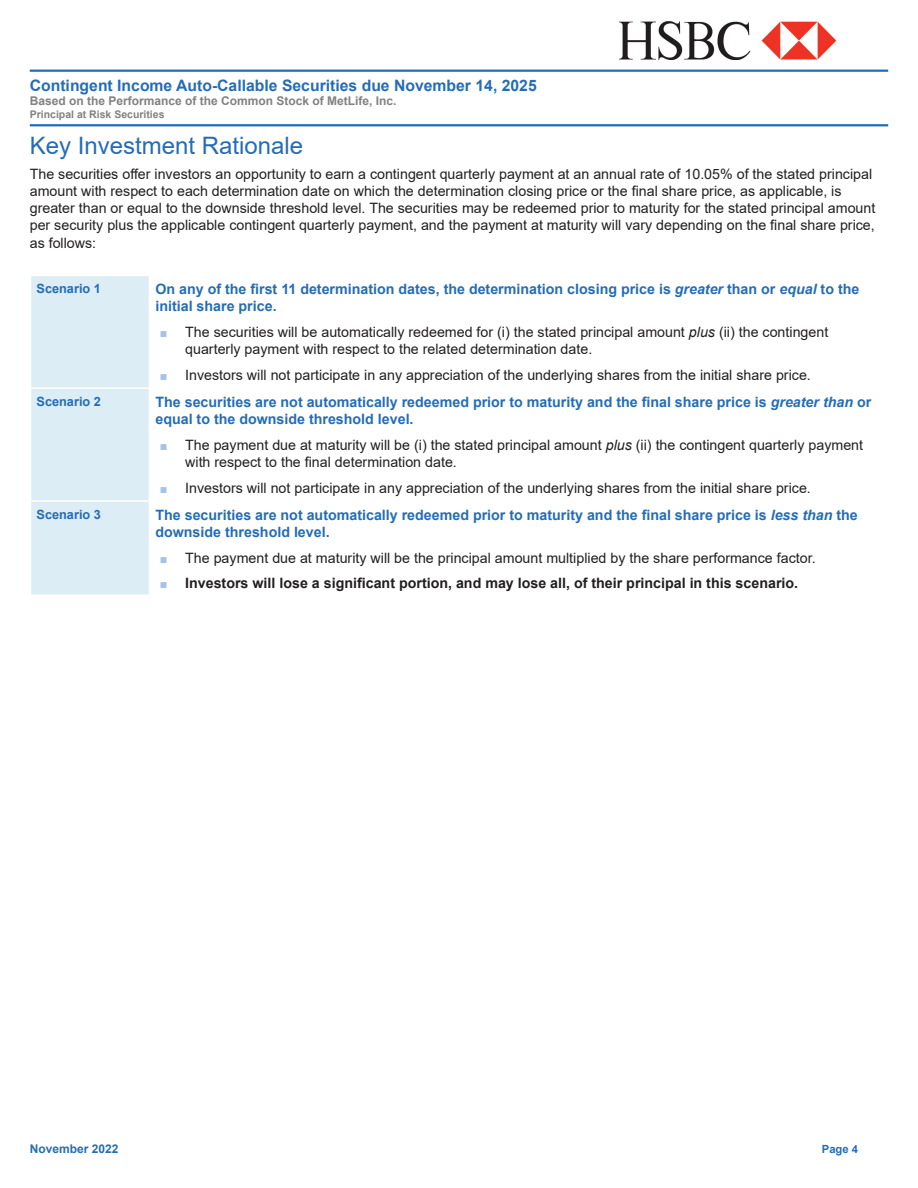
<style>
.page{position:relative;width:918px;height:1188px;background:#fff}
.page>*{position:absolute;margin:0;border:0;box-sizing:border-box;transform-origin:0 0}
.t1{font:24px "Arial";color:#246db6}
.t2{font:700 15.75px "Arial";color:#246db6}
.t3{font:14.25px/17.1px "Arial";color:#231f20}
.t4{font:700 14.25px/17.1px "Arial";color:#246db6}
.t5{font:700 14.25px "Arial";color:#231f20}
.t6{font:700 12.75px "Arial";color:#246db6}
.t7{font:700 12px "Arial";color:#808180}
.t8{font:700 12px "Arial";color:#246db6}
.t9{font:700 11.25px "Arial";color:#246db6}
.t10{font:700 10.5px "Arial";color:#808180}
.s1{font-style:italic}
.s2{font-size:12.75px;color:#a4c3e6}
.s3{font-weight:400;font-size:12.75px;color:#a4c3e6}
</style>
<div class="page">
<img style="left:619px;top:21px;width:218px;height:39px">
<hr style="left:30px;top:70px;width:858px;height:2px;background:#246db6">
<hr style="left:30px;top:124px;width:858px;height:2px;background:#246db6">
<div style="left:31px;top:276px;width:118px;height:318px;background:#dcedf5"></div>
<hr style="left:30px;top:387px;width:119px;height:2px;background:#fff">
<hr style="left:30px;top:500px;width:119px;height:2px;background:#fff">
<p class="t2" style="left:30px;top:74px;width:509px">Contingent Income Auto-Callable Securities due November 14, 2025</p>
<p class="t7" style="left:30px;top:92px;width:368px">Based on the Performance of the Common Stock of MetLife, Inc.</p>
<p class="t10" style="left:30px;top:107px;width:136px">Principal at Risk Securities</p>
<h1 class="t1" style="left:30px;top:129px;width:275px">Key Investment Rationale</h1>
<p class="t3" style="left:30px;top:165px;width:847px">The securities offer investors an opportunity to earn a contingent quarterly payment at an annual rate of 10.05% of the stated principal amount with respect to each determination date on which the determination closing price or the final share price, as applicable, is greater than or equal to the downside threshold level. The securities may be redeemed prior to maturity for the stated principal amount per security plus the applicable contingent quarterly payment, and the payment at maturity will vary depending on the final share price, as follows:</p>
<p class="t6" style="left:37px;top:280px;width:66px">Scenario 1</p>
<p class="t4" style="left:155px;top:281px;width:705px">On any of the first 11 determination dates, the determination closing price is <span class="s1">greater</span> than or <span class="s1">equal</span> to the initial share price.</p>
<p class="t3" style="left:185px;top:323px;width:645px;text-indent:-26px"><span class="s2">■</span> The securities will be automatically redeemed for (i) the stated principal amount <span class="s1">plus</span> (ii) the contingent quarterly payment with respect to the related determination date.</p>
<p class="t3" style="left:160px;top:366px;width:653px"><span class="s2">■</span> Investors will not participate in any appreciation of the underlying shares from the initial share price.</p>
<p class="t6" style="left:37px;top:393px;width:66px">Scenario 2</p>
<p class="t4" style="left:155px;top:394px;width:717px">The securities are not automatically redeemed prior to maturity and the final share price is <span class="s1">greater than</span> or equal to the downside threshold level.</p>
<p class="t3" style="left:185px;top:436px;width:679px;text-indent:-26px"><span class="s2">■</span> The payment due at maturity will be (i) the stated principal amount <span class="s1">plus</span> (ii) the contingent quarterly payment with respect to the final determination date.</p>
<p class="t3" style="left:160px;top:479px;width:653px"><span class="s2">■</span> Investors will not participate in any appreciation of the underlying shares from the initial share price.</p>
<p class="t6" style="left:37px;top:505px;width:66px">Scenario 3</p>
<p class="t4" style="left:155px;top:507px;width:704px">The securities are not automatically redeemed prior to maturity and the final share price is <span class="s1">less than</span> the downside threshold level.</p>
<p class="t3" style="left:160px;top:549px;width:658px"><span class="s2">■</span> The payment due at maturity will be the principal amount multiplied by the share performance factor.</p>
<p class="t5" style="left:160px;top:573px;width:640px"><span class="s3">■</span> Investors will lose a significant portion, and may lose all, of their principal in this scenario.</p>
<p class="t8" style="left:30px;top:1141px;width:90px">November 2022</p>
<p class="t9" style="left:822px;top:1141px;width:38px">Page 4</p>
</div>
